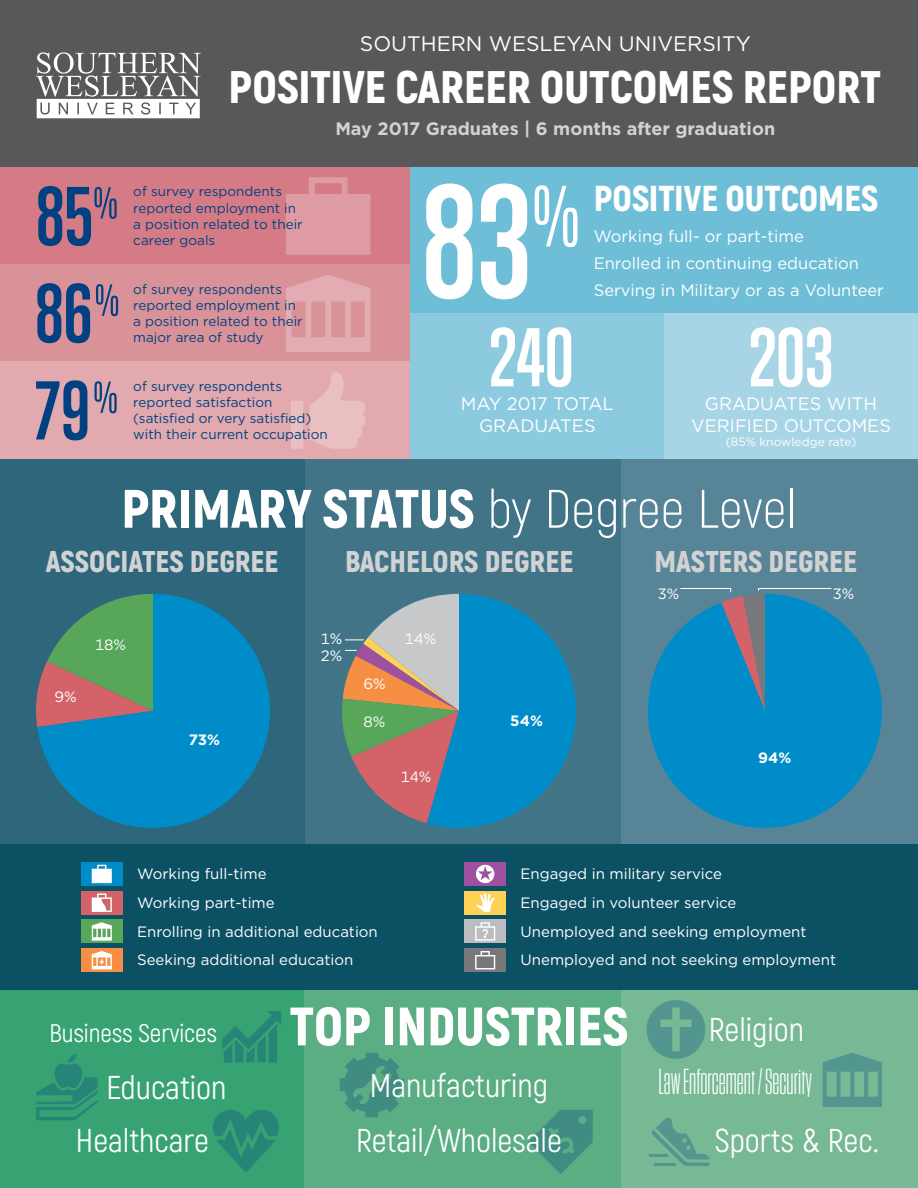
<style>
.page{position:relative;width:918px;height:1188px;background:#fff}
.page>*{position:absolute;margin:0;border:0;box-sizing:border-box;transform-origin:0 0}
.t1{font:700 146.25px "Trump Gothic Pro";color:#fff}
.t2{font:700 75.9px "Trump Gothic Pro";color:#fff}
.t3{font:700 75.9px "Trump Gothic Pro";color:#014181}
.t4{font:900 54px "Akrobat";color:#fff}
.t5{font:900 45.6px "Akrobat";color:#fff}
.t6{font:36px "Tungsten Compressed";color:#fff}
.t7{font:900 36px "Akrobat";color:#fff}
.t8{font:33px/55.5px "Akrobat";color:#fff;text-align:center}
.t9{font:900 30px "Akrobat";color:#d1d2d4}
.t10{font:25.5px "Akrobat";color:#fff}
.t11{font:21px "Gotham";color:#fff}
.t12{font:18px/21.6px "Gotham";color:#fff;text-align:center}
.t13{font:700 18px "Gotham";color:#d1d2d4}
.t14{font:16.5px/27px "Gotham";color:#fff}
.t15{font:15px/28.8px "Gotham";color:#fff}
.t16{font:700 15px "Gotham";color:#fff}
.t17{font:13.5px/16.2px "Gotham";color:#014181}
.t18{font:12px "Gotham";color:#fff}
.s1{font-weight:300}
</style>
<div class="page">
<div style="left:304px;top:459px;width:318px;height:531px;background:#427488"></div>
<div style="left:622px;top:459px;width:296px;height:531px;background:#588497"></div>
<div style="left:0;top:0;width:918px;height:167px;background:#57585a"></div>
<div style="left:0;top:167px;width:410px;height:98px;background:#d47b86"></div>
<div style="left:0;top:265px;width:410px;height:97px;background:#da9299"></div>
<div style="left:0;top:362px;width:410px;height:97px;background:#e2aaae"></div>
<div style="left:410px;top:167px;width:508px;height:146px;background:#6fbed7"></div>
<div style="left:410px;top:313px;width:254px;height:146px;background:#8ccadf"></div>
<div style="left:664px;top:313px;width:254px;height:146px;background:#a7d5e5"></div>
<svg style="left:36px;top:52px;width:165px;height:66px"></svg>
<svg style="left:535px;top:185px;width:42px;height:62px"></svg>
<div style="left:0;top:459px;width:304px;height:531px;background:#2e667b"></div>
<svg style="left:648px;top:615px;width:234px;height:213px;fill:#008cc9"></svg>
<svg style="left:286px;top:177px;width:84px;height:78px"></svg>
<svg style="left:94px;top:187px;width:23px;height:32px"></svg>
<svg style="left:286px;top:275px;width:85px;height:77px"></svg>
<svg style="left:96px;top:284px;width:22px;height:32px"></svg>
<svg style="left:291px;top:372px;width:75px;height:77px"></svg>
<svg style="left:94px;top:381px;width:23px;height:32px"></svg>
<svg style="left:680px;top:588px;width:152px;height:123px;background:#2487b6"></svg>
<div style="left:0;top:844px;width:918px;height:146px;background:#0c5064"></div>
<div style="left:464px;top:862px;width:42px;height:24px;background:#9f509f"></div>
<svg style="left:476px;top:865px;width:18px;height:18px"></svg>
<div style="left:464px;top:920px;width:42px;height:23px;background:#bcbdc0"></div>
<svg style="left:475px;top:922px;width:20px;height:19px"></svg>
<div style="left:464px;top:949px;width:42px;height:23px;background:#76787b"></div>
<svg style="left:475px;top:951px;width:20px;height:18px"></svg>
<div style="left:464px;top:891px;width:42px;height:23px;background:#fed256"></div>
<svg style="left:476px;top:893px;width:19px;height:19px"></svg>
<div style="left:81px;top:862px;width:42px;height:24px;background:#008cc9"></div>
<svg style="left:92px;top:865px;width:20px;height:18px"></svg>
<div style="left:81px;top:891px;width:42px;height:23px;background:#d36369"></div>
<svg style="left:92px;top:894px;width:20px;height:18px"></svg>
<div style="left:81px;top:920px;width:42px;height:23px;background:#58a65a"></div>
<svg style="left:92px;top:922px;width:20px;height:19px"></svg>
<div style="left:81px;top:949px;width:42px;height:23px;background:#f68f43"></div>
<svg style="left:92px;top:951px;width:20px;height:18px"></svg>
<svg style="left:37px;top:594px;width:233px;height:234px;fill:#008cc9"></svg>
<div style="left:0;top:990px;width:304px;height:198px;background:#37a373"></div>
<div style="left:304px;top:990px;width:318px;height:198px;background:#5bad83"></div>
<div style="left:622px;top:990px;width:296px;height:198px;background:#77b995"></div>
<svg style="left:340px;top:1053px;width:64px;height:64px"></svg>
<svg style="left:529px;top:1110px;width:64px;height:64px"></svg>
<svg style="left:342px;top:594px;width:234px;height:234px"></svg>
<svg style="left:36px;top:1054px;width:62px;height:66px"></svg>
<svg style="left:213px;top:1110px;width:66px;height:62px"></svg>
<svg style="left:647px;top:1000px;width:58px;height:59px"></svg>
<svg style="left:823px;top:1053px;width:59px;height:54px"></svg>
<hr style="left:650px;top:1154px;width:18px;height:3px;background:#014181">
<svg style="left:652px;top:1118px;width:58px;height:48px"></svg>
<svg style="left:222px;top:1011px;width:59px;height:52px"></svg>
<h3 class="t11" style="left:360px;top:30px;width:392px">SOUTHERN WESLEYAN UNIVERSITY</h3>
<h3 class="t5" style="left:229px;top:58px;width:654px">POSITIVE CAREER OUTCOMES REPORT</h3>
<h3 class="t13" style="left:335px;top:116px;width:441px">May 2017 Graduates | 6 months after graduation</h3>
<h2 class="t3" style="left:36px;top:170px;width:58px">85</h2>
<p class="t17" style="left:133px;top:183px;width:171px">of survey respondents reported employment in a position related to their career goals</p>
<h2 class="t3" style="left:35px;top:267px;width:59px">86</h2>
<p class="t17" style="left:133px;top:280px;width:171px">of survey respondents reported employment in a position related to their major area of study</p>
<h2 class="t3" style="left:35px;top:364px;width:57px">79</h2>
<p class="t17" style="left:133px;top:378px;width:196px">of survey respondents reported satisfaction (satisfied or very satisfied) with their current occupation</p>
<h1 class="t1" style="left:422px;top:153px;width:111px">83</h1>
<h3 class="t7" style="left:594px;top:175px;width:286px">POSITIVE OUTCOMES</h3>
<p class="t14" style="left:594px;top:222px;width:292px">Working full- or part-time<br>Enrolled in continuing education<br>Serving in Military or as a Volunteer</p>
<h2 class="t2" style="left:489px;top:311px;width:86px">240</h2>
<h2 class="t2" style="left:749px;top:311px;width:86px">203</h2>
<h3 class="t12" style="left:461px;top:393px;width:154px">MAY 2017 TOTAL<br>GRADUATES</h3>
<h3 class="t12" style="left:691px;top:393px;width:201px">GRADUATES WITH<br>VERIFIED OUTCOMES</h3>
<p class="t18" style="left:726px;top:434px;width:132px">(85% knowledge rate)</p>
<h3 class="t4" style="left:121px;top:474px;width:677px">PRIMARY STATUS <span class="s1">by Degree Level</span></h3>
<h3 class="t9" style="left:46px;top:542px;width:234px">ASSOCIATES DEGREE</h3>
<h3 class="t9" style="left:345px;top:542px;width:230px">BACHELORS DEGREE</h3>
<h3 class="t9" style="left:654px;top:542px;width:204px">MASTERS DEGREE</h3>
<p class="t15" style="left:55px;top:682px;width:24px">9%</p>
<p class="t15" style="left:95px;top:630px;width:32px">18%</p>
<p class="t16" style="left:189px;top:730px;width:33px">73%</p>
<p class="t15" style="left:321px;top:624px;width:23px">1%</p>
<p class="t15" style="left:405px;top:624px;width:33px">14%</p>
<p class="t15" style="left:321px;top:641px;width:23px">2%</p>
<p class="t15" style="left:363px;top:669px;width:24px">6%</p>
<p class="t15" style="left:363px;top:707px;width:23px">8%</p>
<p class="t15" style="left:401px;top:762px;width:32px">14%</p>
<p class="t16" style="left:510px;top:711px;width:34px">54%</p>
<p class="t15" style="left:658px;top:579px;width:23px">3%</p>
<p class="t15" style="left:833px;top:579px;width:23px">3%</p>
<p class="t16" style="left:758px;top:748px;width:35px">94%</p>
<p class="t15" style="left:137px;top:859px;width:242px">Working full-time<br>Working part-time<br>Enrolling in additional education<br>Seeking additional education</p>
<p class="t15" style="left:521px;top:859px;width:317px">Engaged in military service<br>Engaged in volunteer service<br>Unemployed and seeking employment Unemployed and not seeking employment</p>
<h3 class="t10" style="left:49px;top:1018px;width:169px">Business Services</h3>
<h3 class="t8" style="left:76px;top:1061px;width:152px;line-height:53.1px;text-align:left;text-indent:31px">Education<br>Healthcare</h3>
<h3 class="t4" style="left:290px;top:991px;width:340px">TOP INDUSTRIES</h3>
<h3 class="t8" style="left:356px;top:1057px;width:207px">Manufacturing<br>Retail/Wholesale</h3>
<h3 class="t8" style="left:709px;top:1002px;width:97px">Religion</h3>
<h3 class="t6" style="left:659px;top:1065px;width:155px">Law Enforcement / Security</h3>
<h3 class="t8" style="left:715px;top:1113px;width:165px">Sports &amp; Rec.</h3>
</div>
